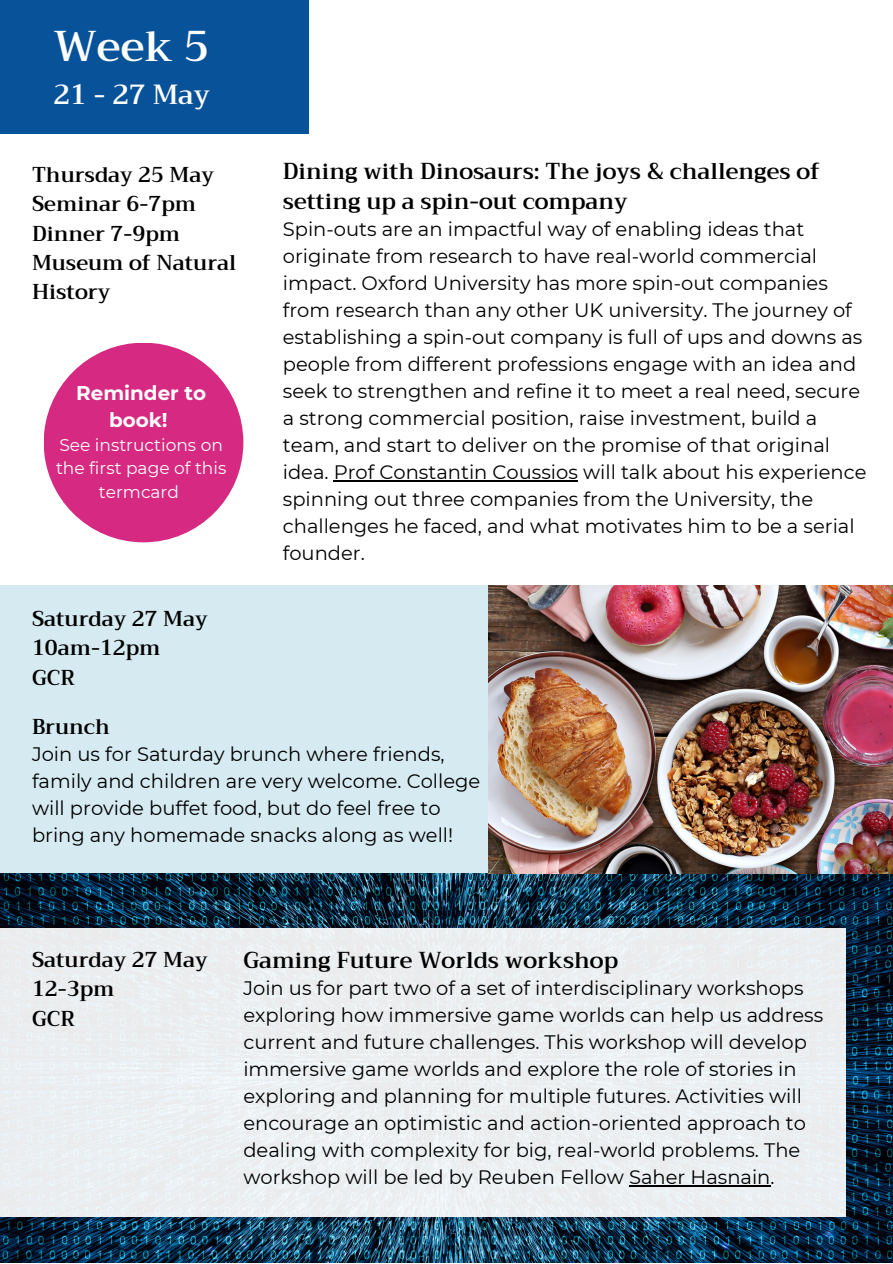
<style>
.page{position:relative;width:893px;height:1264px;background:#fff}
.page>*{position:absolute;margin:0;border:0;box-sizing:border-box;transform-origin:0 0}
.t1{font:600 42px "Trirong";color:#fefefe}
.t2{font:600 27px "Trirong";color:#fefefe}
.t3{font:600 22.5px/30.3px "Trirong";color:#000}
.t4{font:600 21px/29.2px "Trirong";color:#000}
.t5{font:700 19.8px/27.6px "Montserrat";color:#fefefe;text-align:center}
.t6{font:19.5px/27px "Montserrat";color:#000}
.t7{font:16.95px/23.4px "Montserrat";color:#fefefe;text-align:center}
</style>
<div class="page">
<div style="left:0;top:0;width:308px;height:134px;background:#075299"></div>
<hr style="left:334px;top:480px;width:244px;height:1px;background:#000">
<div style="left:0;top:585px;width:507px;height:293px;background:#d5eaf1"></div>
<img style="left:0;top:873px;width:892px;height:389px">
<div style="left:0;top:928px;width:845px;height:288px;background:#ebeef0"></div>
<hr style="left:629px;top:1185px;width:141px;height:1px;background:#000">
<div style="left:44px;top:342px;width:199px;height:200px;background:#d62981;border-radius:50%"></div>
<img style="left:488px;top:585px;width:404px;height:288px">
<h1 class="t1" style="left:53px;top:22px;width:158px">Week 5</h1>
<h2 class="t2" style="left:53px;top:79px;width:158px">21 - 27 May</h2>
<p class="t4" style="left:32px;top:160px;width:206px">Thursday 25 May<br>Seminar 6-7pm<br>Dinner 7-9pm<br>Museum of Natural<br>History</p>
<p class="t3" style="left:283px;top:156px;width:538px">Dining with Dinosaurs: The joys &amp; challenges of setting up a spin-out company</p>
<p class="t6" style="left:283px;top:216px;width:585px">Spin-outs are an impactful way of enabling ideas that originate from research to have real-world commercial impact. Oxford University has more spin-out companies from research than any other UK university. The journey of establishing a spin-out company is full of ups and downs as people from different professions engage with an idea and seek to strengthen and refine it to meet a real need, secure a strong commercial position, raise investment, build a team, and start to deliver on the promise of that original idea. Prof Constantin Coussios will talk about his experience spinning out three companies from the University, the challenges he faced, and what motivates him to be a serial founder.</p>
<p class="t5" style="left:76px;top:379px;width:131px">Reminder to book!</p>
<p class="t7" style="left:56px;top:433px;width:172px">See instructions on the first page of this termcard</p>
<p class="t4" style="left:32px;top:604px;width:177px">Saturday 27 May<br>10am-12pm<br>GCR</p>
<p class="t4" style="left:32px;top:712px;width:79px">Brunch</p>
<p class="t6" style="left:32px;top:741px;width:450px">Join us for Saturday brunch where friends, family and children are very welcome. College will provide buffet food, but do feel free to bring any homemade snacks along as well!</p>
<p class="t4" style="left:32px;top:945px;width:177px">Saturday 27 May<br>12-3pm<br>GCR</p>
<p class="t3" style="left:243px;top:945px;width:376px">Gaming Future Worlds workshop</p>
<p class="t6" style="left:243px;top:974px;width:581px">Join us for part two of a set of interdisciplinary workshops exploring how immersive game worlds can help us address current and future challenges. This workshop will develop immersive game worlds and explore the role of stories in exploring and planning for multiple futures. Activities will encourage an optimistic and action-oriented approach to dealing with complexity for big, real-world problems. The workshop will be led by Reuben Fellow Saher Hasnain.</p>
</div>
